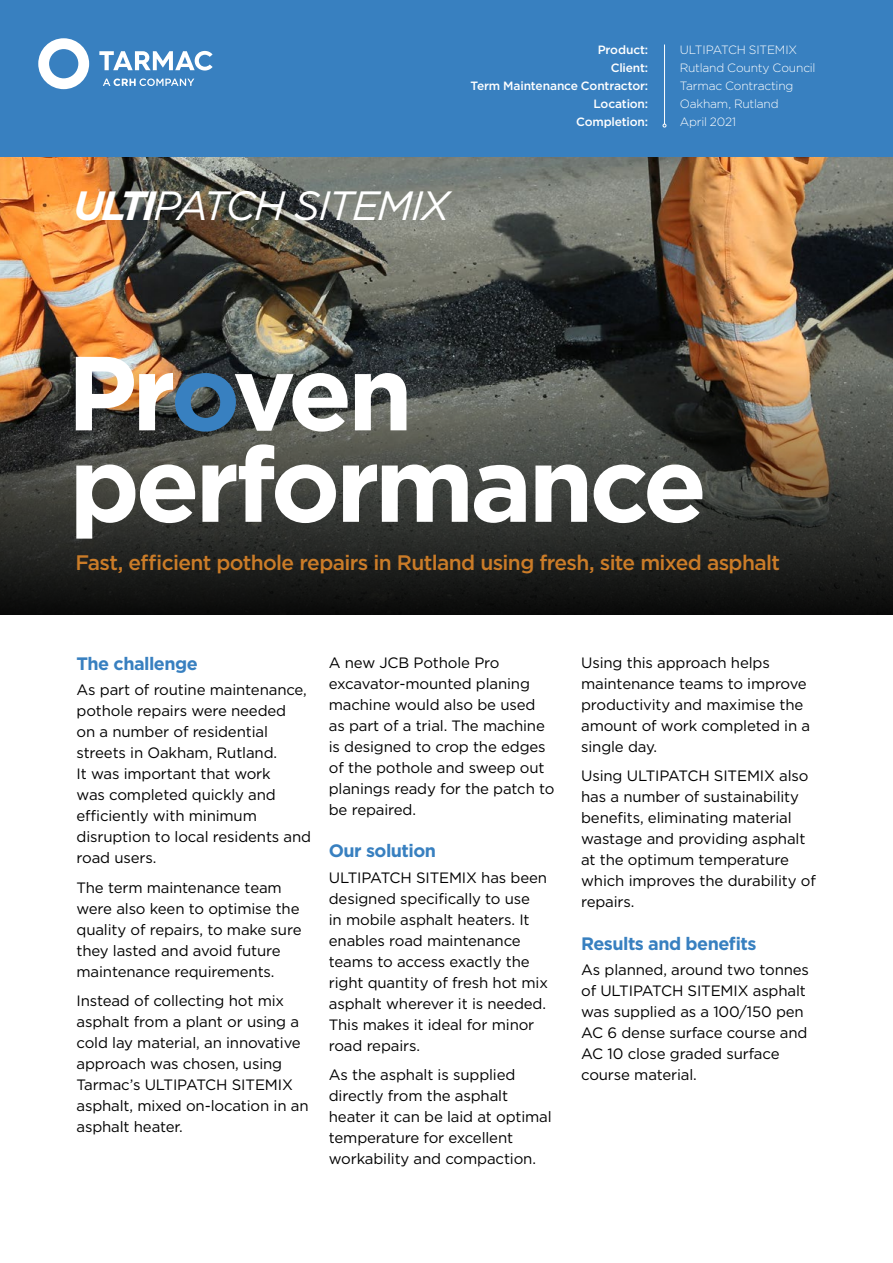
<style>
.page{position:relative;width:893px;height:1263px;background:#fff}
.page>*{position:absolute;margin:0;border:0;box-sizing:border-box;transform-origin:0 0}
.t1{font:700 105px/91.5px "Gotham";letter-spacing:-.045em;color:#fff}
.t2{font:italic 40.8px "Gotham";letter-spacing:-.04em;color:#fff}
.t3{font:500 21px "Gotham";letter-spacing:-.03em;color:#cb7c28}
.t4{font:700 18px "Gotham";letter-spacing:-.03em;color:#3880c0}
.t5{font:15px/21px "Gotham";letter-spacing:-.01em;color:#000}
.t6{font:300 12px/18px "Gotham";letter-spacing:-.015em;color:#fff}
.t7{font:500 12px/18px "Gotham";letter-spacing:-.015em;color:#fff;text-align:right}
.s1{font-weight:700}
.s2{color:#3880c0}
</style>
<div class="page">
<div style="left:0;top:0;width:893px;height:157px;background:#3880c0"></div>
<svg style="left:103px;top:78px;width:91px;height:8px"></svg>
<svg style="left:99px;top:51px;width:114px;height:20px"></svg>
<svg style="left:38px;top:38px;width:51px;height:51px"></svg>
<img style="left:0;top:157px;width:893px;height:202px">
<svg style="left:0;top:359px;width:893px;height:255px;background:#3c3b34"></svg>
<hr style="left:664px;top:45px;width:1px;height:79px;background:#fff">
<p class="t7" style="left:470px;top:41px;width:179px">Product:<br>Client:<br>Term Maintenance Contractor:<br>Location:<br>Completion:</p>
<p class="t6" style="left:680px;top:41px;width:137px">ULTIPATCH SITEMIX<br>Rutland County Council<br>Tarmac Contracting<br>Oakham, Rutland<br>April 2021</p>
<h2 class="t2" style="left:73px;top:179px;width:378px"><span class="s1">ULTI</span>PATCH SITEMIX</h2>
<h1 class="t1" style="left:67px;top:347px;width:642px">Pr<span class="s2">o</span>ven performance</h1>
<h3 class="t3" style="left:75px;top:549px;width:706px">Fast, efficient pothole repairs in Rutland using fresh, site mixed asphalt</h3>
<p class="t4" style="left:77px;top:652px;width:123px">The challenge</p>
<p class="t5" style="left:77px;top:679px;width:236px">As part of routine maintenance, pothole repairs were needed<br>on a number of residential streets in Oakham, Rutland.<br>It was important that work<br>was completed quickly and efficiently with minimum disruption to local residents and road users.</p>
<p class="t5" style="left:77px;top:877px;width:226px">The term maintenance team were also keen to optimise the quality of repairs, to make sure they lasted and avoid future maintenance requirements.</p>
<p class="t5" style="left:77px;top:990px;width:234px">Instead of collecting hot mix asphalt from a plant or using a cold lay material, an innovative approach was chosen, using<br>Tarmac’s ULTIPATCH SITEMIX asphalt, mixed on-location in an asphalt heater.</p>
<p class="t5" style="left:329px;top:651px;width:227px">A new JCB Pothole Pro excavator-mounted planing machine would also be used as part of a trial. The machine is designed to crop the edges of the pothole and sweep out planings ready for the patch to be repaired.</p>
<p class="t4" style="left:329px;top:839px;width:109px">Our solution</p>
<p class="t5" style="left:329px;top:866px;width:221px">ULTIPATCH SITEMIX has been designed specifically to use<br>in mobile asphalt heaters. It enables road maintenance teams to access exactly the right quantity of fresh hot mix asphalt wherever it is needed.<br>This makes it ideal for minor road repairs.</p>
<p class="t5" style="left:329px;top:1064px;width:224px">As the asphalt is supplied directly from the asphalt heater it can be laid at optimal temperature for excellent workability and compaction.</p>
<p class="t5" style="left:581px;top:651px;width:231px">Using this approach helps maintenance teams to improve productivity and maximise the amount of work completed in a single day.</p>
<p class="t5" style="left:581px;top:765px;width:236px">Using ULTIPATCH SITEMIX also has a number of sustainability benefits, eliminating material wastage and providing asphalt at the optimum temperature which improves the durability of repairs.</p>
<p class="t4" style="left:581px;top:932px;width:177px">Results and benefits</p>
<p class="t5" style="left:581px;top:959px;width:229px">As planned, around two tonnes of ULTIPATCH SITEMIX asphalt was supplied as a 100/150 pen<br>AC 6 dense surface course and<br>AC 10 close graded surface course material.</p>
</div>
